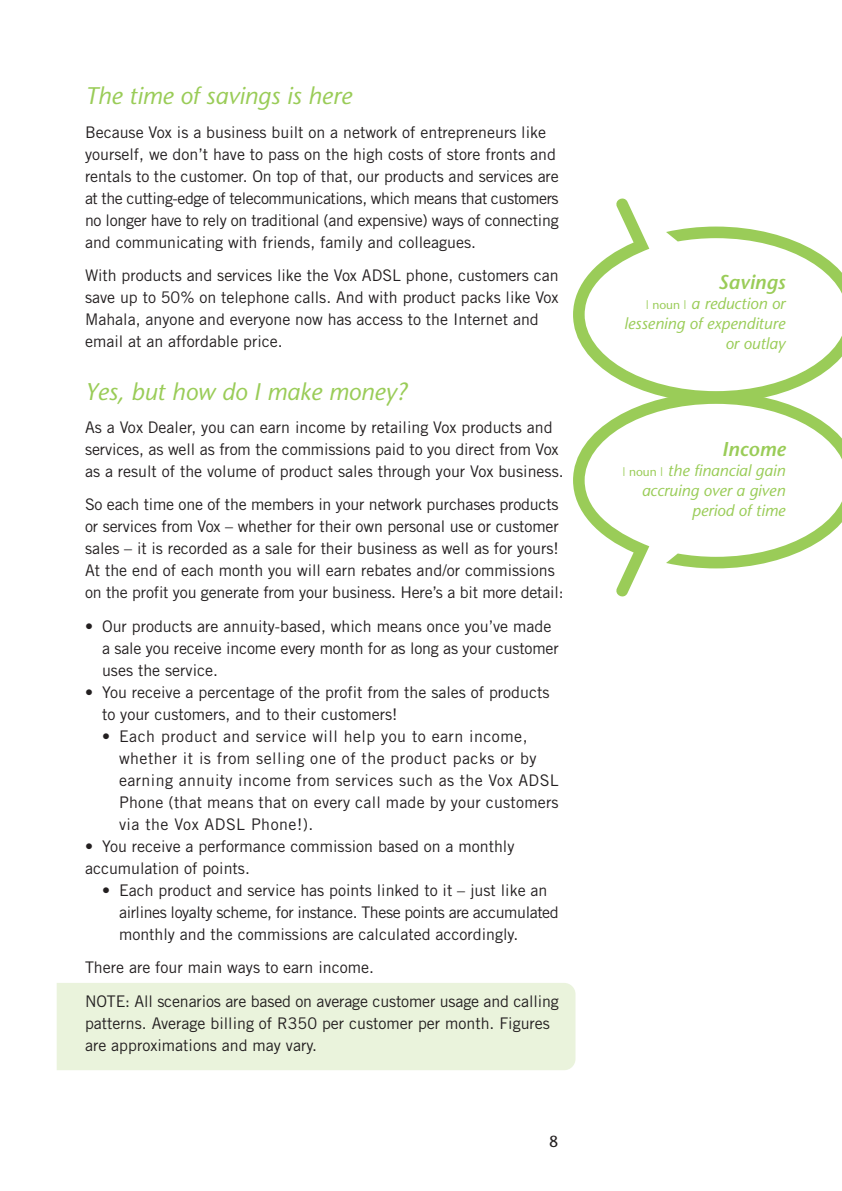
<style>
.page{position:relative;width:842px;height:1191px;background:#fff}
.page>*{position:absolute;margin:0;border:0;box-sizing:border-box;transform-origin:0 0}
.t1{font:italic 24px "Stone Sans";color:#9acc58}
.t2{font:italic 600 20px "Stone Sans";color:#9acc58}
.t3{font:16px/22px "Trade Gothic";color:#231f20}
.t4{font:16px/22px "Trade Gothic";letter-spacing:.03em;color:#231f20}
.t5{font:italic 16px/20px "Stone Sans";color:#9acc58;text-align:right}
.t6{font:16px "Stone Sans";color:#231f20}
.s1{font-style:normal;font-size:12px}
</style>
<div class="page">
<div style="left:57px;top:983px;width:518px;height:87px;background:#eaf3dc"></div>
<svg style="left:573px;top:403px;width:269px;height:194px"></svg>
<svg style="left:573px;top:198px;width:269px;height:205px"></svg>
<h1 class="t1" style="left:85px;top:87px;width:268px">The time of savings is here</h1>
<p class="t3" style="left:85px;top:122px;width:475px">Because Vox is a business built on a network of entrepreneurs like yourself, we don’t have to pass on the high costs of store fronts and rentals to the customer. On top of that, our products and services are at the cutting-edge of telecommunications, which means that customers no longer have to rely on traditional (and expensive) ways of connecting and communicating with friends, family and colleagues.</p>
<p class="t3" style="left:85px;top:266px;width:475px">With products and services like the Vox ADSL phone, customers can save up to 50% on telephone calls. And with product packs like Vox Mahala, anyone and everyone now has access to the Internet and email at an affordable price.</p>
<h1 class="t1" style="left:85px;top:382px;width:324px">Yes, but how do I make money?</h1>
<p class="t3" style="left:85px;top:418px;width:480px">As a Vox Dealer, you can earn income by retailing Vox products and services, as well as from the commissions paid to you direct from Vox as a result of the volume of product sales through your Vox business.</p>
<p class="t3" style="left:85px;top:495px;width:480px">So each time one of the members in your network purchases products or services from Vox – whether for their own personal use or customer sales – it is recorded as a sale for their business as well as for yours!<br>At the end of each month you will earn rebates and/or commissions on the profit you generate from your business. Here’s a bit more detail:</p>
<p class="t3" style="left:102px;top:616px;width:458px;text-indent:-17px">• Our products are annuity-based, which means once you’ve made a sale you receive income every month for as long as your customer uses the service.</p>
<p class="t3" style="left:102px;top:682px;width:449px;text-indent:-17px">• You receive a percentage of the profit from the sales of products to your customers, and to their customers!</p>
<p class="t4" style="left:119px;top:726px;width:441px;text-indent:-17px">• Each product and service will help you to earn income, whether it is from selling one of the product packs or by earning annuity income from services such as the Vox ADSL Phone (that means that on every call made by your customers via the Vox ADSL Phone!).</p>
<p class="t3" style="left:85px;top:836px;width:431px">• You receive a performance commission based on a monthly accumulation of points.</p>
<p class="t3" style="left:119px;top:880px;width:441px;text-indent:-17px">• Each product and service has points linked to it – just like an airlines loyalty scheme, for instance. These points are accumulated monthly and the commissions are calculated accordingly.</p>
<p class="t3" style="left:85px;top:952px;width:475px;line-height:33.4px">There are four main ways to earn income.<br>NOTE: All scenarios are based on average customer usage and calling</p>
<p class="t3" style="left:85px;top:1013px;width:466px">patterns. Average billing of R350 per customer per month. Figures are approximations and may vary.</p>
<p class="t6" style="left:549px;top:1135px;width:11px">8</p>
<p class="t2" style="left:718px;top:274px;width:69px">Savings</p>
<p class="t5" style="left:624px;top:295px;width:163px"><span class="s1">| noun |</span> a reduction or lessening of expenditure or outlay</p>
<p class="t2" style="left:722px;top:441px;width:65px">Income</p>
<p class="t5" style="left:622px;top:462px;width:164px"><span class="s1">| noun |</span> the financial gain accruing over a given period of time</p>
</div>
